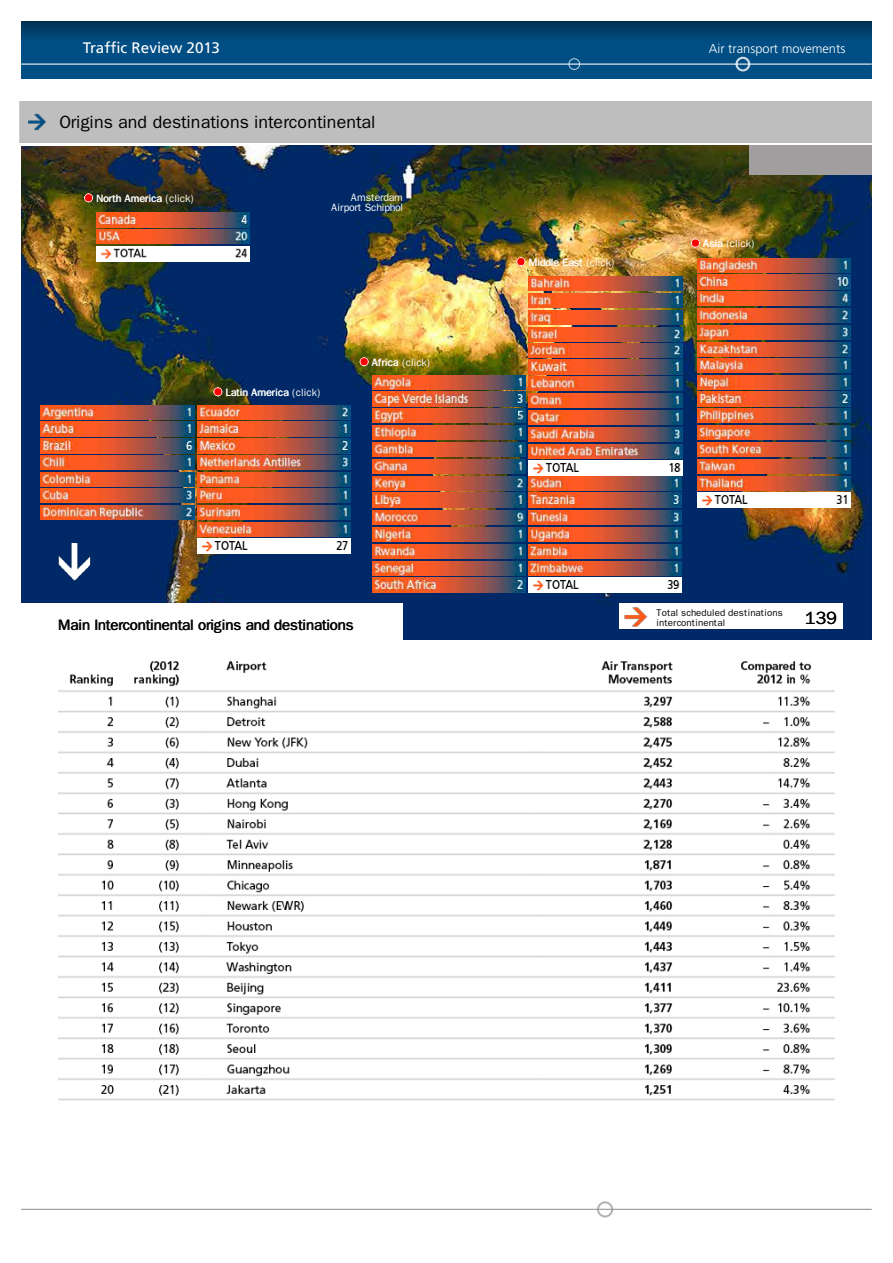
<style>
.page{position:relative;width:893px;height:1263px;background:#fff}
.page>*{position:absolute;margin:0;border:0;box-sizing:border-box;transform-origin:0 0}
.t1{font:17.7px "Wen Quan Yi Zen Hei";letter-spacing:.01em;color:#000}
.t2{font:15.3px "Frutiger";color:#fff}
.t3{font:15px "Wen Quan Yi Zen Hei";letter-spacing:-.01em;color:#000}
.t4{font:300 12.9px "Frutiger";color:#fff}
.t5{font:10.65px "Wen Quan Yi Zen Hei";letter-spacing:.01em;color:#fff}
.t6{font:10.65px/10.6px "Wen Quan Yi Zen Hei";letter-spacing:-.02em;color:#fff;text-align:right}
.t7{font:9.75px/9.8px "Wen Quan Yi Zen Hei";letter-spacing:.005em;color:#000}
</style>
<div class="page">
<img style="left:21px;top:145px;width:851px;height:494px">
<div style="left:21px;top:604px;width:382px;height:42px;background:#fff"></div>
<svg style="left:84px;top:193px;width:9px;height:9px"></svg>
<img style="left:97px;top:213px;width:153px;height:14px">
<img style="left:97px;top:230px;width:153px;height:14px">
<div style="left:97px;top:247px;width:153px;height:15px;background:#fff"></div>
<img style="left:101px;top:248px;width:147px;height:11px">
<svg style="left:360px;top:357px;width:9px;height:9px"></svg>
<img style="left:372px;top:375px;width:153px;height:14px">
<img style="left:372px;top:392px;width:153px;height:14px">
<img style="left:372px;top:409px;width:153px;height:14px">
<img style="left:372px;top:425px;width:153px;height:15px">
<img style="left:372px;top:442px;width:153px;height:14px">
<img style="left:372px;top:459px;width:153px;height:14px">
<img style="left:372px;top:476px;width:153px;height:14px">
<img style="left:372px;top:527px;width:153px;height:15px">
<img style="left:372px;top:578px;width:153px;height:14px">
<img style="left:372px;top:493px;width:153px;height:14px">
<img style="left:372px;top:561px;width:153px;height:14px">
<img style="left:372px;top:544px;width:153px;height:14px">
<img style="left:372px;top:511px;width:153px;height:14px">
<img style="left:528px;top:527px;width:153px;height:15px">
<img style="left:528px;top:561px;width:153px;height:14px">
<img style="left:528px;top:578px;width:153px;height:14px">
<img style="left:528px;top:476px;width:153px;height:14px">
<img style="left:528px;top:511px;width:153px;height:14px">
<img style="left:528px;top:544px;width:153px;height:14px">
<img style="left:528px;top:493px;width:153px;height:14px">
<svg style="left:213px;top:387px;width:9px;height:9px"></svg>
<img style="left:41px;top:405px;width:153px;height:14px">
<img style="left:41px;top:422px;width:153px;height:14px">
<img style="left:41px;top:439px;width:153px;height:14px">
<img style="left:41px;top:487px;width:153px;height:16px">
<img style="left:41px;top:505px;width:153px;height:14px">
<img style="left:198px;top:405px;width:153px;height:14px">
<img style="left:198px;top:422px;width:153px;height:14px">
<img style="left:198px;top:439px;width:153px;height:14px">
<img style="left:198px;top:456px;width:153px;height:14px">
<img style="left:41px;top:456px;width:153px;height:14px">
<img style="left:198px;top:472px;width:153px;height:16px">
<svg style="left:198px;top:488px;width:153px;height:15px;background:#b95b43"></svg>
<svg style="left:41px;top:472px;width:153px;height:15px;background:#b8614a"></svg>
<img style="left:198px;top:522px;width:153px;height:14px">
<img style="left:198px;top:505px;width:153px;height:14px">
<img style="left:198px;top:539px;width:153px;height:14px">
<svg style="left:516px;top:257px;width:9px;height:9px"></svg>
<img style="left:529px;top:377px;width:153px;height:14px">
<img style="left:529px;top:277px;width:153px;height:14px">
<img style="left:529px;top:293px;width:153px;height:15px">
<img style="left:529px;top:310px;width:153px;height:14px">
<img style="left:529px;top:327px;width:153px;height:14px">
<img style="left:529px;top:343px;width:153px;height:14px">
<img style="left:529px;top:360px;width:153px;height:14px">
<img style="left:529px;top:394px;width:153px;height:14px">
<img style="left:529px;top:410px;width:153px;height:15px">
<img style="left:529px;top:427px;width:153px;height:14px">
<img style="left:529px;top:444px;width:153px;height:14px">
<img style="left:529px;top:461px;width:153px;height:14px">
<img style="left:54px;top:541px;width:42px;height:41px">
<svg style="left:691px;top:239px;width:9px;height:8px"></svg>
<img style="left:697px;top:275px;width:153px;height:14px">
<img style="left:697px;top:292px;width:153px;height:14px">
<img style="left:697px;top:309px;width:153px;height:14px">
<img style="left:697px;top:325px;width:153px;height:15px">
<img style="left:697px;top:342px;width:153px;height:14px">
<img style="left:697px;top:358px;width:153px;height:14px">
<img style="left:697px;top:375px;width:153px;height:14px">
<img style="left:697px;top:392px;width:153px;height:14px">
<img style="left:697px;top:409px;width:153px;height:14px">
<img style="left:697px;top:425px;width:153px;height:15px">
<img style="left:697px;top:442px;width:153px;height:14px">
<img style="left:697px;top:459px;width:153px;height:14px">
<img style="left:697px;top:476px;width:153px;height:14px">
<img style="left:697px;top:493px;width:153px;height:14px">
<img style="left:697px;top:258px;width:153px;height:14px">
<div style="left:21px;top:121px;width:223px;height:25px;background:#fff"></div>
<img style="left:58px;top:661px;width:776px;height:439px">
<div style="left:619px;top:604px;width:223px;height:25px;background:#fff"></div>
<img style="left:624px;top:607px;width:24px;height:20px">
<div style="left:19px;top:100px;width:853px;height:44px;background:#bebebe"></div>
<img style="left:19px;top:104px;width:27px;height:36px">
<hr style="left:19px;top:100px;width:853px;height:1px;background:#fff">
<hr style="left:19px;top:143px;width:853px;height:1px;background:#fff">
<div style="left:749px;top:145px;width:122px;height:30px;background:#a09e9e"></div>
<div style="left:597px;top:1201px;width:16px;height:16px;border:2px solid #919291;border-radius:50%"></div>
<hr style="left:21px;top:1209px;width:851px;height:1px;background:#919291">
<svg style="left:21px;top:21px;width:851px;height:57px;background:#02497a"></svg>
<hr style="left:21px;top:64px;width:851px;height:1px;background:#fff">
<div style="left:568px;top:58px;width:12px;height:12px;border:1px solid #fff;border-radius:50%"></div>
<div style="left:735px;top:57px;width:15px;height:14px;border:2px solid #fff;border-radius:50%"></div>
<h2 class="t2" style="left:83px;top:38px;width:139px">Traffic Review 2013</h2>
<p class="t4" style="left:709px;top:41px;width:138px">Air transport movements</p>
<h1 class="t1" style="left:59px;top:116px;width:318px">Origins and destinations intercontinental</h1>
<p class="t5" style="left:96px;top:195px;width:99px">North America (click)</p>
<p class="t6" style="left:331px;top:192px;width:73px">Amsterdam<br>Airport Schiphol</p>
<p class="t5" style="left:225px;top:389px;width:96px">Latin America (click)</p>
<p class="t5" style="left:372px;top:359px;width:60px">Africa (click)</p>
<h3 class="t3" style="left:58px;top:620px;width:297px">Main Intercontinental origins and destinations</h3>
<p class="t5" style="left:528px;top:259px;width:87px">Middle East (click)</p>
<p class="t5" style="left:703px;top:240px;width:53px">Asia (click)</p>
<p class="t7" style="left:656px;top:609px;width:128px">Total scheduled destinations intercontinental</p>
<h1 class="t1" style="left:805px;top:612px;width:33px">139</h1>
</div>
